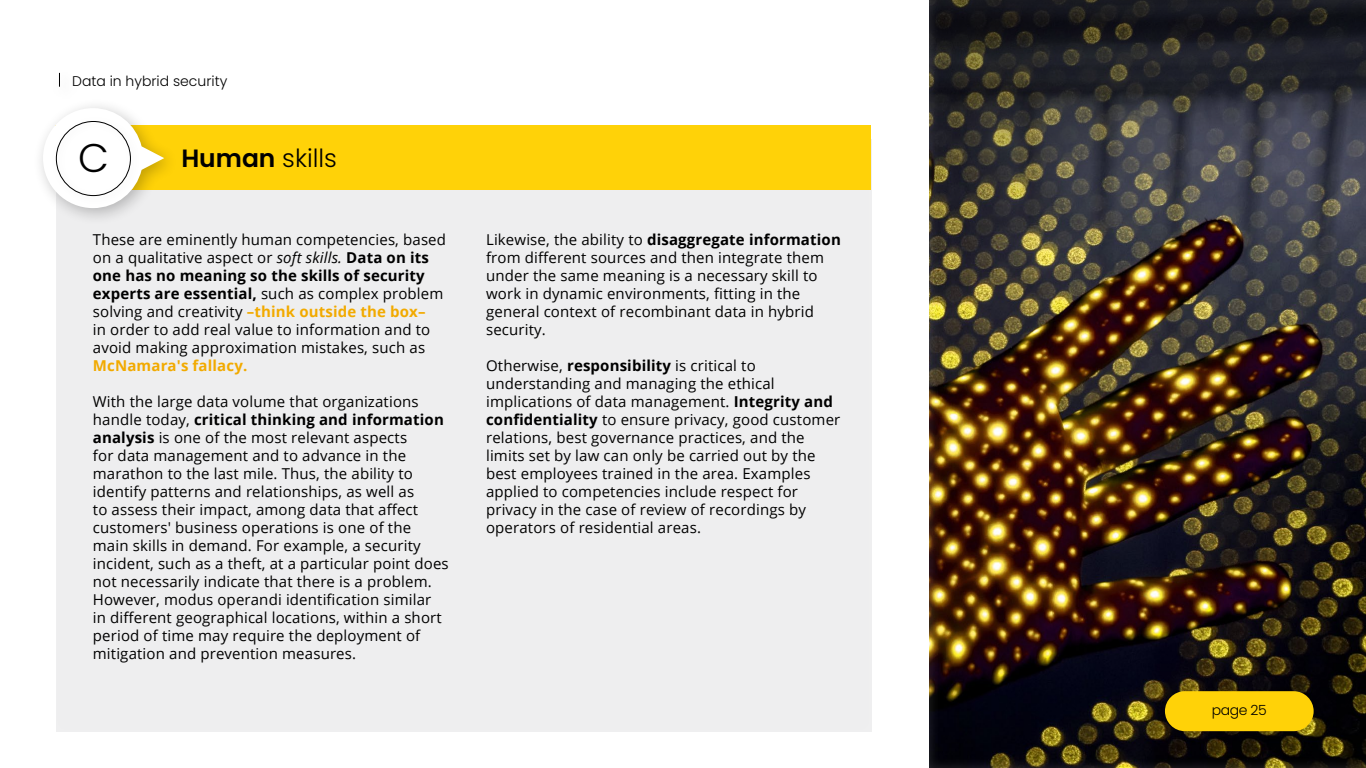
<style>
.page{position:relative;width:1366px;height:768px;background:#fff}
.page>*{position:absolute;margin:0;border:0;box-sizing:border-box;transform-origin:0 0}
.t1{font:300 40px "Poppins";color:#000}
.t2{font:300 25px "Poppins";color:#000}
.t3{font:15px/18px "Open Sans";letter-spacing:.01em;color:#000}
.t4{font:700 15px "Open Sans";letter-spacing:.01em;color:#f2aa00}
.t5{font:300 14px "Poppins";color:#000}
.s1{font-weight:600}
.s2{font-style:italic}
.s3{font-weight:700}
.s4{font-weight:700;color:#f2aa00}
</style>
<div class="page">
<div style="left:920px;top:0;width:446px;height:768px;background:#fff;opacity:.18"></div>
<div style="left:921px;top:0;width:445px;height:340px;background:#fff;opacity:.18"></div>
<svg style="left:59px;top:73px;width:1px;height:14px"></svg>
<div style="left:1165px;top:691px;width:149px;height:40px;background:#ffd208;border-radius:20px"></div>
<div style="left:47px;top:131px;width:833px;height:601px;background:#eeeeef"></div>
<div style="left:180px;top:125px;width:691px;height:65px;background:#ffd208"></div>
<div style="left:32px;top:97px;width:148px;height:129px;background:#000;opacity:.25"></div>
<svg style="left:43px;top:108px;width:121px;height:100px"></svg>
<div style="left:50px;top:115px;width:91px;height:91px;background:#000;opacity:.17"></div>
<div style="left:56px;top:121px;width:75px;height:75px;border:1px solid #000;border-radius:50%"></div>
<p class="t5" style="left:72px;top:73px;width:157px">Data in hybrid security</p>
<h1 class="t1" style="left:78px;top:135px;width:32px">C</h1>
<h2 class="t2" style="left:181px;top:144px;width:157px"><span class="s1">Human</span> skills</h2>
<p class="t3" style="left:93px;top:231px;width:355px">These are eminently human competencies, based on a qualitative aspect or <span class="s2">soft skills.</span> <span class="s3">Data on its one has no meaning so the skills of security experts are essential,</span> such as complex problem solving and creativity <span class="s4">–think outside the box–<br></span>in order to add real value to information and to avoid making approximation mistakes, such as</p>
<p class="t4" style="left:93px;top:355px;width:156px">McNamara's fallacy.</p>
<p class="t3" style="left:93px;top:393px;width:357px">With the large data volume that organizations handle today, <span class="s3">critical thinking and information analysis</span> is one of the most relevant aspects<br>for data management and to advance in the marathon to the last mile. Thus, the ability to identify patterns and relationships, as well as<br>to assess their impact, among data that affect customers' business operations is one of the main skills in demand. For example, a security incident, such as a theft, at a particular point does not necessarily indicate that there is a problem.<br>However, modus operandi identification similar<br>in different geographical locations, within a short period of time may require the deployment of mitigation and prevention measures.</p>
<p class="t3" style="left:486px;top:231px;width:356px">Likewise, the ability to <span class="s3">disaggregate information </span>from different sources and then integrate them under the same meaning is a necessary skill to work in dynamic environments, fitting in the general context of recombinant data in hybrid security.</p>
<p class="t3" style="left:486px;top:357px;width:356px">Otherwise, <span class="s3">responsibility</span> is critical to understanding and managing the ethical implications of data management. <span class="s3">Integrity and confidentiality</span> to ensure privacy, good customer relations, best governance practices, and the limits set by law can only be carried out by the best employees trained in the area. Examples applied to competencies include respect for privacy in the case of review of recordings by operators of residential areas.</p>
<p class="t5" style="left:1212px;top:702px;width:57px">page 25</p>
</div>
